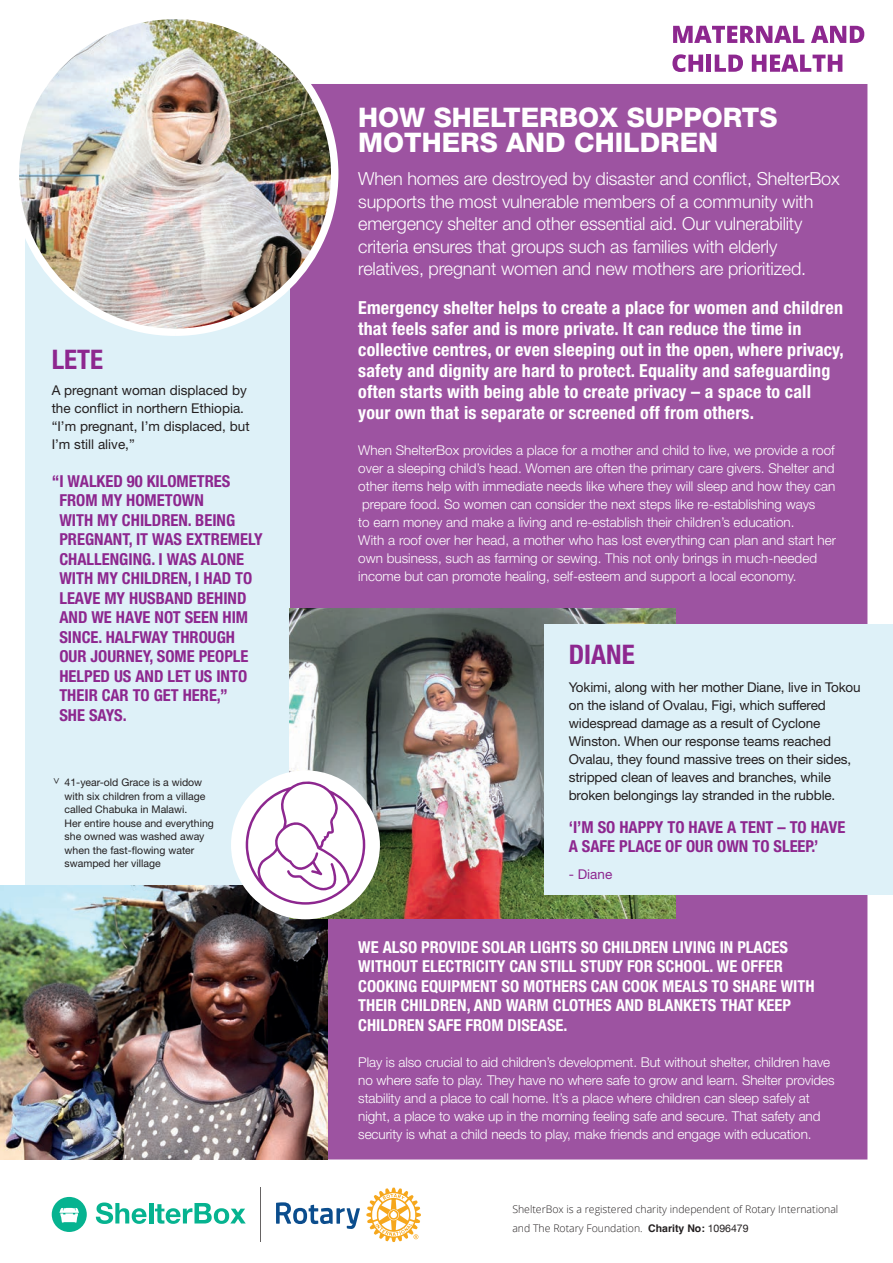
<style>
.page{position:relative;width:893px;height:1263px;background:#fff}
.page>*{position:absolute;margin:0;border:0;box-sizing:border-box;transform-origin:0 0}
.t1{font:800 27px/25.7px "Helvetica Neue LT Std";color:#fff}
.t2{font:700 condensed 27px "Helvetica Neue LT Std";color:#8d278f}
.t3{font:700 condensed 18px/21px "Helvetica Neue LT Std";letter-spacing:.01em;color:#fff}
.t4{font:300 18px/22.5px "Helvetica Neue LT Std";letter-spacing:-.01em;color:#fff}
.t5{font:700 condensed 16.5px/19.5px "Helvetica Neue LT Std";color:#8d278f}
.t6{font:700 condensed 16.5px/19.5px "Helvetica Neue LT Std";color:#fff}
.t7{font:300 13.5px/18px "Helvetica Neue LT Std";color:#fff}
.t8{font:13.5px/18px "Helvetica Neue LT Std";letter-spacing:-.01em;color:#231f20}
.t9{font:13.5px "Helvetica Neue LT Std";color:#8d278f}
.t10{font:10.5px/13.5px "Helvetica Neue LT Std";color:#231f20}
.t11{font:300 10.5px/19.5px "Open Sans";color:#231f20}
.s1{font-family:"Helvetica";font-weight:700}
.s2{font-family:"Helvetica Neue";font-weight:400}
</style>
<div class="page">
<div style="left:290px;top:84px;width:577px;height:1075px;background:#9d53a1"></div>
<div style="left:26px;top:227px;width:264px;height:659px;background:#def1f8"></div>
<img style="left:20px;top:20px;width:315px;height:312px">
<div style="left:12px;top:12px;width:326px;height:324px;border:7px solid #fff;border-radius:50%"></div>
<svg style="left:276px;top:1202px;width:84px;height:27px"></svg>
<svg style="left:366px;top:1187px;width:55px;height:55px"></svg>
<hr style="left:260px;top:1187px;width:1px;height:55px;background:#666363">
<div style="left:52px;top:1197px;width:35px;height:35px;background:#06b390;border-radius:50%"></div>
<svg style="left:96px;top:1202px;width:51px;height:22px"></svg>
<hr style="left:149px;top:1203px;width:4px;height:20px;background:#06b390">
<svg style="left:155px;top:1203px;width:91px;height:21px"></svg>
<svg style="left:59px;top:1208px;width:20px;height:14px"></svg>
<svg style="left:673px;top:26px;width:131px;height:17px"></svg>
<svg style="left:811px;top:26px;width:53px;height:17px"></svg>
<svg style="left:672px;top:54px;width:31px;height:18px"></svg>
<hr style="left:707px;top:55px;width:4px;height:17px;background:#8d278f">
<svg style="left:715px;top:55px;width:28px;height:17px"></svg>
<svg style="left:752px;top:55px;width:90px;height:17px"></svg>
<img style="left:0;top:886px;width:327px;height:273px">
<img style="left:290px;top:608px;width:385px;height:310px">
<div style="left:544px;top:624px;width:349px;height:271px;background:#def1f8"></div>
<div style="left:231px;top:770px;width:149px;height:149px;background:#fff;border-radius:50%"></div>
<svg style="left:246px;top:780px;width:119px;height:125px"></svg>
<h1 class="t2" style="left:52px;top:343px;width:53px">LETE</h1>
<p class="t8" style="left:52px;top:381px;width:199px">A pregnant woman displaced by the conflict in northern Ethiopia. “I’m pregnant, I’m displaced, but<br>I’m still alive,”</p>
<p class="t5" style="left:59px;top:471px;width:205px;text-indent:-8px">“I WALKED 90 KILOMETRES<br>FROM MY HOMETOWN<br>WITH MY CHILDREN. BEING<br>PREGNANT, IT WAS EXTREMELY<br>CHALLENGING. I WAS ALONE<br>WITH MY CHILDREN, I HAD TO<br>LEAVE MY HUSBAND BEHIND<br>AND WE HAVE NOT SEEN HIM<br>SINCE. HALFWAY THROUGH<br>OUR JOURNEY, SOME PEOPLE<br>HELPED US AND LET US INTO<br>THEIR CAR TO GET HERE,”<br>SHE SAYS.</p>
<p class="t10" style="left:65px;top:775px;width:151px">41-year-old Grace is a widow with six children from a village called Chabuka in Malawi.<br>Her entire house and everything she owned was washed away when the fast-flowing water swamped her village</p>
<p class="t10" style="left:49px;top:784px;width:8px;rotate:-90deg">&lt;</p>
<h1 class="t1" style="left:358px;top:104px;width:421px">HOW SHELTERBOX SUPPORTS<br>MOTHERS AND CHILDREN</h1>
<p class="t4" style="left:358px;top:167px;width:483px">When homes are destroyed by disaster and conflict, ShelterBox supports the most vulnerable members of a community with emergency shelter and other essential aid. Our vulnerability criteria ensures that groups such as families with elderly relatives, pregnant women and new mothers are prioritized.</p>
<p class="t3" style="left:358px;top:297px;width:487px">Emergency shelter helps to create a place for women and children that feels safer and is more private. It can reduce the time in collective centres, or even sleeping out in the open, where privacy, safety and dignity are hard to protect. Equality and safeguarding often starts with being able to create privacy – a space to call your own that is separate or screened off from others.</p>
<p class="t7" style="left:358px;top:441px;width:479px">When ShelterBox provides a place for a mother and child to live, we provide a roof over a sleeping child’s head. Women are often the primary care givers. Shelter and other items help with immediate needs like where they will sleep and how they can prepare food. So women can consider the next steps like re-establishing ways<br>to earn money and make a living and re-establish their children’s education.<br>With a roof over her head, a mother who has lost everything can plan and start her own business, such as farming or sewing. This not only brings in much-needed income but can promote healing, self-esteem and support a local economy.</p>
<h1 class="t2" style="left:569px;top:638px;width:67px">DIANE</h1>
<p class="t8" style="left:569px;top:678px;width:293px">Yokimi, along with her mother Diane, live in Tokou on the island of Ovalau, Figi, which suffered widespread damage as a result of Cyclone Winston. When our response teams reached Ovalau, they found massive trees on their sides, stripped clean of leaves and branches, while broken belongings lay stranded in the rubble.</p>
<p class="t5" style="left:569px;top:817px;width:278px">‘I’M SO HAPPY TO HAVE A TENT – TO HAVE<br>A SAFE PLACE OF OUR OWN TO SLEEP.’</p>
<p class="t9" style="left:569px;top:866px;width:45px">- Diane</p>
<p class="t6" style="left:358px;top:937px;width:458px">WE ALSO PROVIDE SOLAR LIGHTS SO CHILDREN LIVING IN PLACES WITHOUT ELECTRICITY CAN STILL STUDY FOR SCHOOL. WE OFFER COOKING EQUIPMENT SO MOTHERS CAN COOK MEALS TO SHARE WITH THEIR CHILDREN, AND WARM CLOTHES AND BLANKETS THAT KEEP CHILDREN SAFE FROM DISEASE.</p>
<p class="t7" style="left:358px;top:1053px;width:478px">Play is also crucial to aid children’s development. But without shelter, children have no where safe to play. They have no where safe to grow and learn. Shelter provides stability and a place to call home. It’s a place where children can sleep safely at night, a place to wake up in the morning feeling safe and secure. That safety and security is what a child needs to play, make friends and engage with education.</p>
<p class="t11" style="left:512px;top:1199px;width:327px">ShelterBox is a registered charity independent of Rotary International and The Rotary Foundation. <span class="s1">Charity No:</span> <span class="s2">1096479</span></p>
</div>
